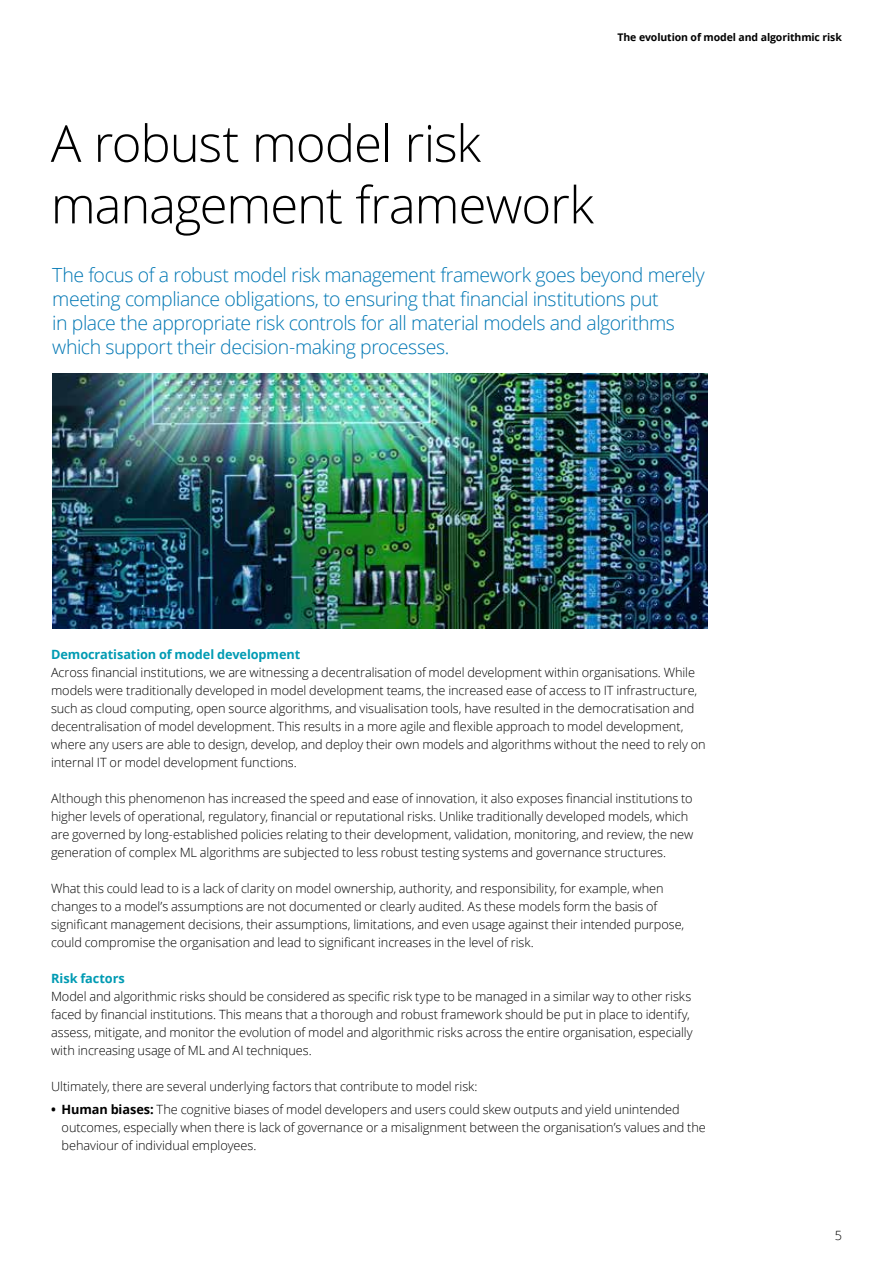
<style>
.page{position:relative;width:893px;height:1263px;background:#fff}
.page>*{position:absolute;margin:0;border:0;box-sizing:border-box;transform-origin:0 0}
.t1{font:300 51px/61.5px "Open Sans";letter-spacing:-.025em;color:#000}
.t2{font:300 19.5px/24px "Open Sans";letter-spacing:-.025em;color:#0077b4}
.t3{font:300 12.75px/18px "Open Sans";letter-spacing:-.005em;color:#000}
.t4{font:700 12.75px "Open Sans";letter-spacing:-.005em;color:#009bb3}
.t5{font:700 10.5px "Open Sans";letter-spacing:-.01em;color:#000}
.s1{font-weight:700}
</style>
<div class="page">
<img style="left:52px;top:373px;width:656px;height:255px">
<p class="t5" style="left:617px;top:30px;width:226px">The evolution of model and algorithmic risk</p>
<h1 class="t1" style="left:51px;top:111px;width:545px">A robust model risk management framework</h1>
<p class="t2" style="left:52px;top:262px;width:654px">The focus of a robust model risk management framework goes beyond merely meeting compliance obligations, to ensuring that financial institutions put<br>in place the appropriate risk controls for all material models and algorithms which support their decision-making processes.</p>
<p class="t4" style="left:51px;top:645px;width:251px">Democratisation of model development</p>
<p class="t3" style="left:51px;top:663px;width:656px">Across financial institutions, we are witnessing a decentralisation of model development within organisations. While models were traditionally developed in model development teams, the increased ease of access to IT infrastructure, such as cloud computing, open source algorithms, and visualisation tools, have resulted in the democratisation and decentralisation of model development. This results in a more agile and flexible approach to model development, where any users are able to design, develop, and deploy their own models and algorithms without the need to rely on internal IT or model development functions.</p>
<p class="t3" style="left:51px;top:789px;width:644px">Although this phenomenon has increased the speed and ease of innovation, it also exposes financial institutions to higher levels of operational, regulatory, financial or reputational risks. Unlike traditionally developed models, which are governed by long-established policies relating to their development, validation, monitoring, and review, the new generation of complex ML algorithms are subjected to less robust testing systems and governance structures.</p>
<p class="t3" style="left:51px;top:879px;width:635px">What this could lead to is a lack of clarity on model ownership, authority, and responsibility, for example, when changes to a model’s assumptions are not documented or clearly audited. As these models form the basis of significant management decisions, their assumptions, limitations, and even usage against their intended purpose, could compromise the organisation and lead to significant increases in the level of risk.</p>
<p class="t4" style="left:51px;top:969px;width:75px">Risk factors</p>
<p class="t3" style="left:51px;top:987px;width:643px">Model and algorithmic risks should be considered as specific risk type to be managed in a similar way to other risks faced by financial institutions. This means that a thorough and robust framework should be put in place to identify, assess, mitigate, and monitor the evolution of model and algorithmic risks across the entire organisation, especially with increasing usage of ML and AI techniques.</p>
<p class="t3" style="left:51px;top:1077px;width:428px">Ultimately, there are several underlying factors that contribute to model risk:</p>
<p class="t3" style="left:62px;top:1099px;width:646px;text-indent:-11px"><span class="s1">• Human biases:</span> The cognitive biases of model developers and users could skew outputs and yield unintended outcomes, especially when there is lack of governance or a misalignment between the organisation’s values and the behaviour of individual employees.</p>
<p class="t3" style="left:835px;top:1226px;width:9px">5</p>
</div>
